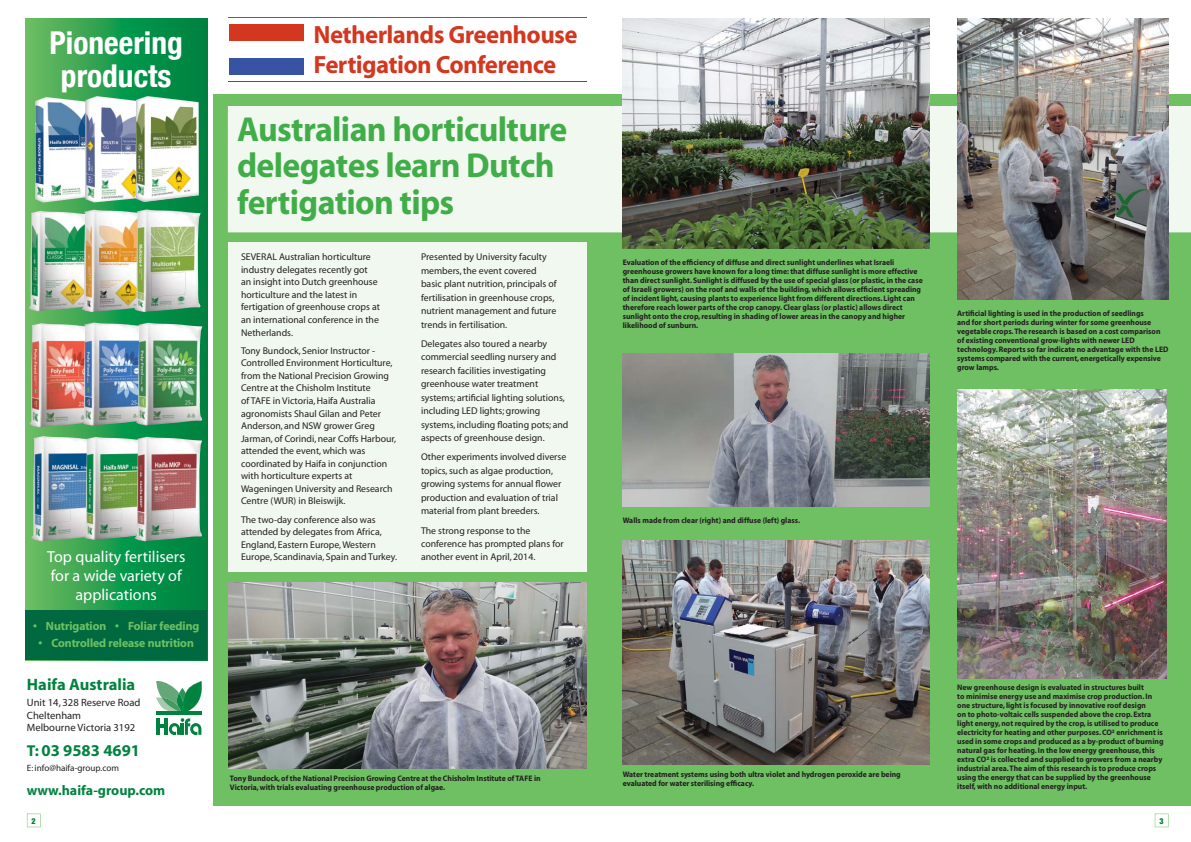
<style>
.page{position:relative;width:1191px;height:842px;background:#fff}
.page>*{position:absolute;margin:0;border:0;box-sizing:border-box;transform-origin:0 0}
.t1{font:34.7px/36.7px "Myriad Headline";color:#41ad49}
.t2{font:700 condensed 31.4px/33px "Helvetica Neue";color:#fff;text-align:center}
.t3{font:25px/30px "Myriad Headline";color:#d3371f}
.t4{font:700 16.6px "Myriad";color:#00833e}
.t5{font:700 16.5px "Myriad";color:#00833e}
.t6{font:16px/19.2px "Myriad";color:#fff;text-align:center}
.t7{font:700 14px "Myriad";color:#00833e}
.t8{font:12px "Myriad Headline";color:#6ec063}
.t9{font:10.6px/12.2px "Myriad";color:#231f20}
.t10{font:9.8px/12.6px "Myriad";color:#231f20}
.t11{font:9.1px "Myriad";color:#231f20}
.t12{font:700 8px/9px "Myriad";color:#231f20;scale:.96 1}
.t13{font:900 condensed 8px "Helvetica Neue";color:#00803f}
.s1{font-size:15.8px}
</style>
<div class="page">
<div style="left:214px;top:95px;width:977px;height:711px;background:#6ec063"></div>
<img style="left:623px;top:353px;width:306px;height:154px">
<svg style="left:1154px;top:814px;width:14px;height:13px"></svg>
<svg style="left:27px;top:814px;width:14px;height:13px"></svg>
<svg style="left:156px;top:681px;width:46px;height:54px"></svg>
<svg style="left:26px;top:18px;width:181px;height:592px;background:#259c4e"></svg>
<img style="left:35px;top:97px;width:63px;height:106px">
<img style="left:85px;top:96px;width:51px;height:106px">
<img style="left:136px;top:96px;width:63px;height:106px">
<img style="left:28px;top:211px;width:53px;height:100px">
<img style="left:81px;top:210px;width:53px;height:102px">
<img style="left:134px;top:209px;width:67px;height:103px">
<img style="left:29px;top:323px;width:68px;height:104px">
<img style="left:81px;top:323px;width:55px;height:103px">
<img style="left:136px;top:323px;width:67px;height:103px">
<img style="left:31px;top:436px;width:68px;height:105px">
<img style="left:83px;top:437px;width:51px;height:103px">
<img style="left:134px;top:437px;width:68px;height:104px">
<div style="left:26px;top:610px;width:181px;height:50px;background:#00693f"></div>
<div style="left:229px;top:24px;width:74px;height:17px;background:#d3371f"></div>
<div style="left:229px;top:58px;width:74px;height:17px;background:#3953a4"></div>
<hr style="left:229px;top:17px;width:358px;height:1px;background:#d3371f">
<hr style="left:229px;top:81px;width:358px;height:1px;background:#3953a4">
<div style="left:227px;top:105px;width:964px;height:128px;background:#f1f8ef"></div>
<div style="left:229px;top:242px;width:358px;height:329px;background:#f1f8ef"></div>
<img style="left:623px;top:541px;width:306px;height:224px">
<img style="left:957px;top:18px;width:211px;height:282px">
<img style="left:957px;top:389px;width:209px;height:289px">
<img style="left:229px;top:583px;width:358px;height:185px">
<img style="left:623px;top:18px;width:306px;height:230px">
<h2 class="t2" style="left:50px;top:26px;width:135px">Pioneering products</h2>
<h3 class="t6" style="left:47px;top:548px;width:140px">Top quality fertilisers for a wide variety of applications</h3>
<h3 class="t8" style="left:33px;top:621px;width:168px">• Nutrigation • Foliar feeding</h3>
<h3 class="t8" style="left:39px;top:638px;width:157px">• Controlled release nutrition</h3>
<h3 class="t5" style="left:27px;top:679px;width:110px">Haifa Australia</h3>
<h3 class="t9" style="left:27px;top:697px;width:115px">Unit 14, 328 Reserve Road<br>Cheltenham<br>Melbourne Victoria 3192</h3>
<h3 class="t4" style="left:27px;top:744px;width:115px"><span class="s1">T:</span> 03 9583 4691</h3>
<p class="t11" style="left:27px;top:765px;width:94px">E: info@haifa-group.com</p>
<h3 class="t7" style="left:27px;top:785px;width:140px">www.haifa-group.com</h3>
<h3 class="t3" style="left:314px;top:21px;width:265px">Netherlands Greenhouse<br>Fertigation Conference</h3>
<h1 class="t1" style="left:237px;top:113px;width:331px">Australian horticulture delegates learn Dutch fertigation tips</h1>
<p class="t10" style="left:241px;top:251px;width:140px">SEVERAL Australian horticulture industry delegates recently got an insight into Dutch greenhouse horticulture and the latest in fertigation of greenhouse crops at an international conference in the<br>Netherlands.</p>
<p class="t10" style="left:241px;top:345px;width:157px">Tony Bundock, Senior Instructor - Controlled Environment Horticulture, from the National Precision Growing Centre at the Chisholm Institute<br>of TAFE in Victoria, Haifa Australia agronomists Shaul Gilan and Peter Anderson, and NSW grower Greg Jarman, of Corindi, near Coffs Harbour, attended the event, which was coordinated by Haifa in conjunction with horticulture experts at Wageningen University and Research Centre (WUR) in Bleiswijk.</p>
<p class="t10" style="left:241px;top:514px;width:157px">The two-day conference also was attended by delegates from Africa, England, Eastern Europe, Western Europe, Scandinavia, Spain and Turkey.</p>
<p class="t10" style="left:421px;top:251px;width:137px;line-height:13.5px">Presented by University faculty members, the event covered basic plant nutrition, principals of fertilisation in greenhouse crops, nutrient management and future trends in fertilisation.</p>
<p class="t10" style="left:421px;top:338px;width:149px;line-height:13.5px">Delegates also toured a nearby commercial seedling nursery and research facilities investigating greenhouse water treatment systems; artificial lighting solutions, including LED lights; growing systems, including floating pots; and aspects of greenhouse design.</p>
<p class="t10" style="left:421px;top:451px;width:147px;line-height:13.5px">Other experiments involved diverse topics, such as algae production, growing systems for annual flower production and evaluation of trial material from plant breeders.</p>
<p class="t10" style="left:421px;top:524px;width:144px;line-height:13.5px">The strong response to the conference has prompted plans for another event in April, 2014.</p>
<p class="t12" style="left:230px;top:774px;width:325px">Tony Bundock, of the National Precision Growing Centre at the Chisholm Institute of TAFE in<br>Victoria, with trials evaluating greenhouse production of algae.</p>
<p class="t12" style="left:623px;top:258px;width:314px">Evaluation of the efficiency of diffuse and direct sunlight underlines what Israeli greenhouse growers have known for a long time: that diffuse sunlight is more effective than direct sunlight. Sunlight is diffused by the use of special glass (or plastic, in the case of Israeli growers) on the roof and walls of the building, which allows efficient spreading of incident light, causing plants to experience light from different directions. Light can therefore reach lower parts of the crop canopy. Clear glass (or plastic) allows direct sunlight onto the crop, resulting in shading of lower areas in the canopy and higher likelihood of sunburn.</p>
<p class="t12" style="left:957px;top:310px;width:221px">Artificial lighting is used in the production of seedlings<br>and for short periods during winter for some greenhouse vegetable crops. The research is based on a cost comparison of existing conventional grow-lights with newer LED technology. Reports so far indicate no advantage with the LED systems compared with the current, energetically expensive grow lamps.</p>
<p class="t12" style="left:623px;top:516px;width:186px">Walls made from clear (right) and diffuse (left) glass.</p>
<p class="t12" style="left:623px;top:770px;width:291px">Water treatment systems using both ultra violet and hydrogen peroxide are being evaluated for water sterilising efficacy.</p>
<p class="t12" style="left:957px;top:684px;width:216px">New greenhouse design is evaluated in structures built<br>to minimise energy use and maximise crop production. In one structure, light is focused by innovative roof design<br>on to photo-voltaic cells suspended above the crop. Extra light energy, not required by the crop, is utilised to produce electricity for heating and other purposes. CO² enrichment is used in some crops and produced as a by-product of burning natural gas for heating. In the low energy greenhouse, this extra CO² is collected and supplied to growers from a nearby industrial area. The aim of this research is to produce crops using the energy that can be supplied by the greenhouse itself, with no additional energy input.</p>
<p class="t13" style="left:32px;top:816px;width:6px">2</p>
<p class="t13" style="left:1159px;top:816px;width:6px">3</p>
</div>
